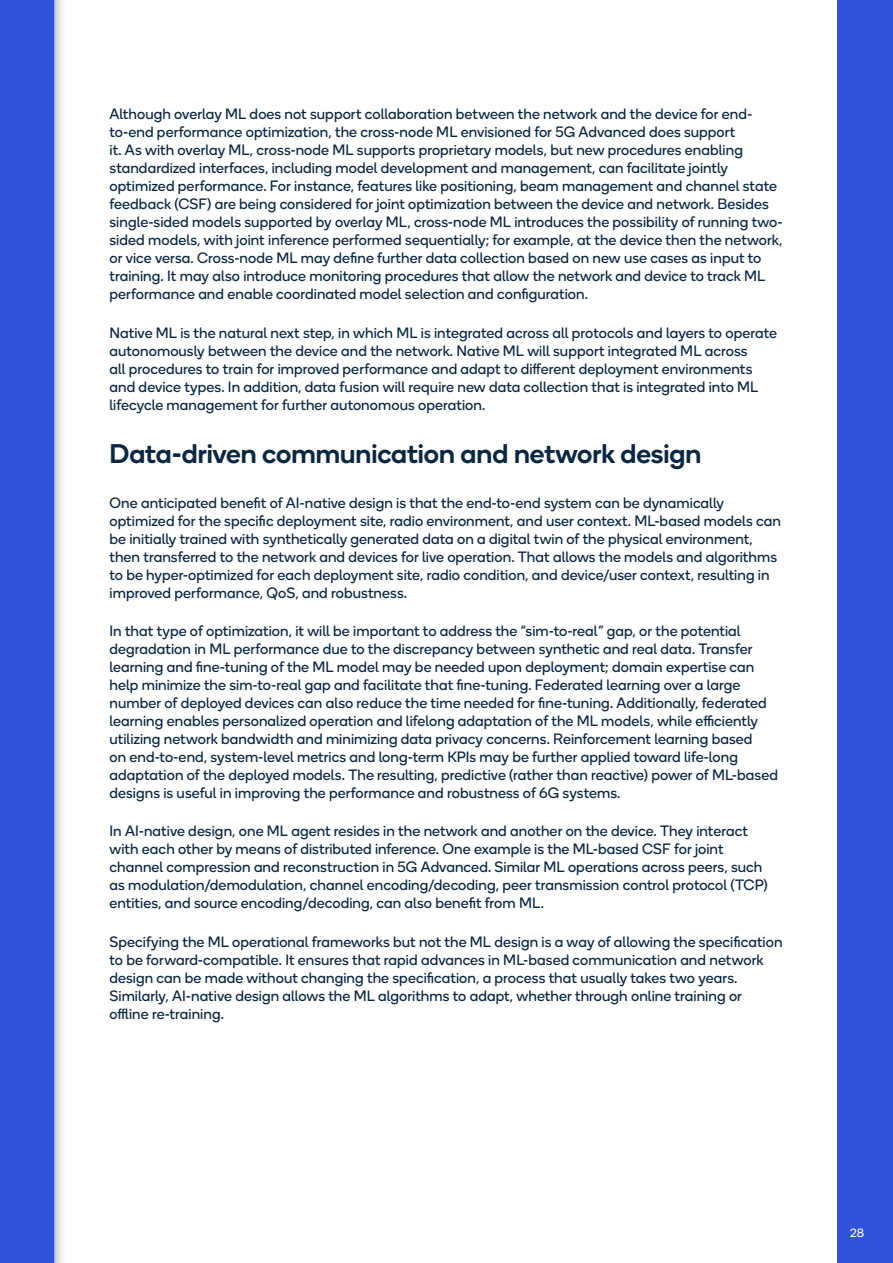
<style>
.page{position:relative;width:893px;height:1263px;background:#3253dc}
.page>*{position:absolute;margin:0;border:0;box-sizing:border-box;transform-origin:0 0}
.t1{font:500 27px "Qualcomm Next";color:#0b2742}
.t2{font:15px/18px "Qualcomm Next";letter-spacing:.005em;color:#0b2742}
.t3{font:12px "Qualcomm Next";color:#fff}
</style>
<div class="page">
<div style="left:53px;top:0;width:785px;height:1263px;background:#fff"></div>
<p class="t2" style="left:109px;top:105px;width:675px">Although overlay ML does not support collaboration between the network and the device for end&shy;to-end performance optimization, the cross-node ML envisioned for 5G Advanced does support<br>it. As with overlay ML, cross-node ML supports proprietary models, but new procedures enabling standardized interfaces, including model development and management, can facilitate jointly optimized performance. For instance, features like positioning, beam management and channel state feedback (CSF) are being considered for joint optimization between the device and network. Besides single-sided models supported by overlay ML, cross-node ML introduces the possibility of running two&shy;sided models, with joint inference performed sequentially; for example, at the device then the network, or vice versa. Cross-node ML may define further data collection based on new use cases as input to training. It may also introduce monitoring procedures that allow the network and device to track ML performance and enable coordinated model selection and configuration.</p>
<p class="t2" style="left:109px;top:323px;width:669px">Native ML is the natural next step, in which ML is integrated across all protocols and layers to operate autonomously between the device and the network. Native ML will support integrated ML across<br>all procedures to train for improved performance and adapt to different deployment environments and device types. In addition, data fusion will require new data collection that is integrated into ML lifecycle management for further autonomous operation.</p>
<h1 class="t1" style="left:109px;top:435px;width:593px">Data-driven communication and network design</h1>
<p class="t2" style="left:109px;top:493px;width:673px">One anticipated benefit of AI-native design is that the end-to-end system can be dynamically optimized for the specific deployment site, radio environment, and user context. ML-based models can be initially trained with synthetically generated data on a digital twin of the physical environment, then transferred to the network and devices for live operation. That allows the models and algorithms to be hyper-optimized for each deployment site, radio condition, and device/user context, resulting in improved performance, QoS, and robustness.</p>
<p class="t2" style="left:109px;top:621px;width:670px">In that type of optimization, it will be important to address the “sim-to-real” gap, or the potential degradation in ML performance due to the discrepancy between synthetic and real data. Transfer learning and fine-tuning of the ML model may be needed upon deployment; domain expertise can help minimize the sim-to-real gap and facilitate that fine-tuning. Federated learning over a large number of deployed devices can also reduce the time needed for fine-tuning. Additionally, federated learning enables personalized operation and lifelong adaptation of the ML models, while efficiently utilizing network bandwidth and minimizing data privacy concerns. Reinforcement learning based<br>on end-to-end, system-level metrics and long-term KPIs may be further applied toward life-long adaptation of the deployed models. The resulting, predictive (rather than reactive) power of ML-based designs is useful in improving the performance and robustness of 6G systems.</p>
<p class="t2" style="left:109px;top:822px;width:660px">In AI-native design, one ML agent resides in the network and another on the device. They interact with each other by means of distributed inference. One example is the ML-based CSF for joint channel compression and reconstruction in 5G Advanced. Similar ML operations across peers, such as modulation/demodulation, channel encoding/decoding, peer transmission control protocol (TCP) entities, and source encoding/decoding, can also benefit from ML.</p>
<p class="t2" style="left:109px;top:932px;width:674px">Specifying the ML operational frameworks but not the ML design is a way of allowing the specification to be forward-compatible. It ensures that rapid advances in ML-based communication and network design can be made without changing the specification, a process that usually takes two years.<br>Similarly, AI-native design allows the ML algorithms to adapt, whether through online training or offline re-training.</p>
<p class="t3" style="left:850px;top:1225px;width:16px">28</p>
</div>
